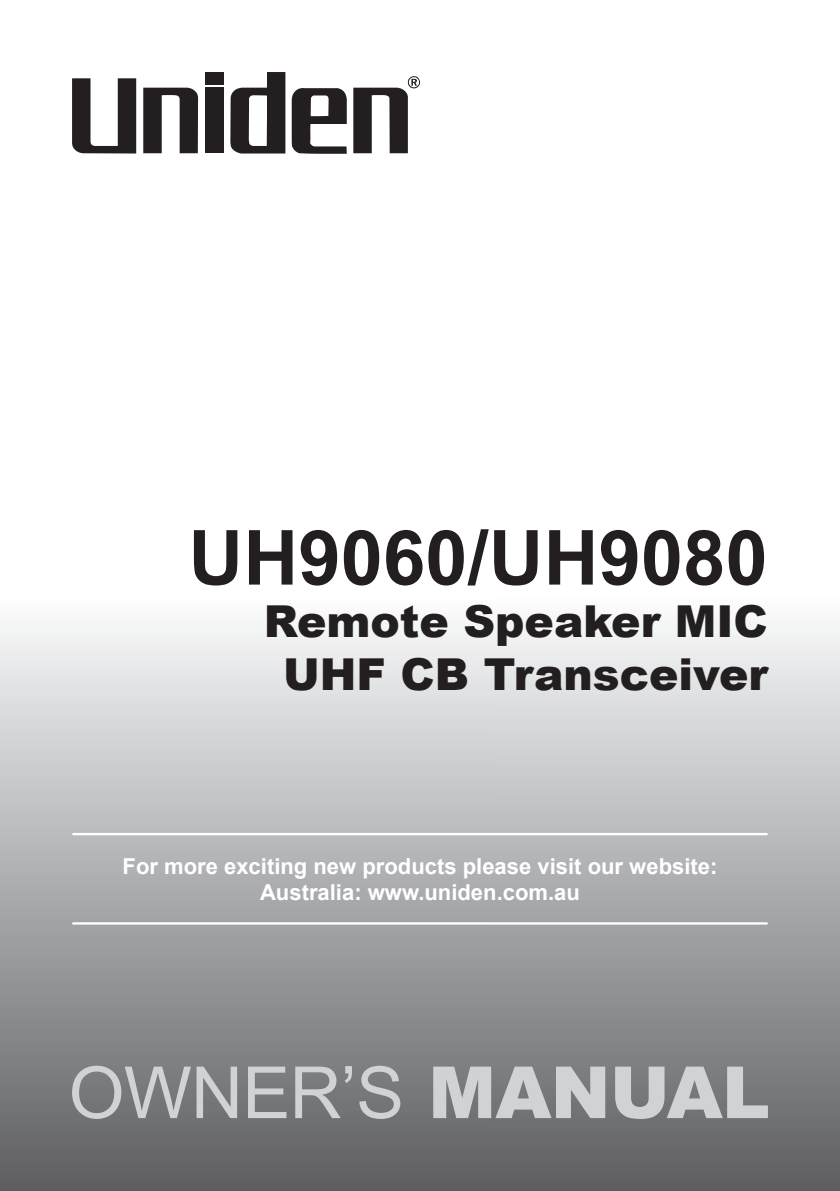
<style>
.page{position:relative;width:840px;height:1191px;background:#fff}
.page>*{position:absolute;margin:0;border:0;box-sizing:border-box;transform-origin:0 0}
.t1{font:700 76px "Arial";color:#231f20}
.t2{font:900 44px/52.8px "Arial";color:#231f20;text-align:center}
.t3{font:700 22px/26.4px "Arial";color:#fff;text-align:center}
</style>
<div class="page">
<img style="left:0;top:626px;width:489px;height:565px">
<img style="left:489px;top:625px;width:350px;height:566px">
<img style="left:81px;top:72px;width:327px;height:82px">
<svg style="left:72px;top:1065px;width:695px;height:54px;background:#9d9fa1"></svg>
<hr style="left:73px;top:833px;width:693px;height:2px;background:#fff">
<hr style="left:73px;top:922px;width:693px;height:2px;background:#fff">
<svg style="left:230px;top:72px;width:55px;height:81px"></svg>
<svg style="left:291px;top:88px;width:55px;height:66px"></svg>
<svg style="left:353px;top:76px;width:67px;height:77px"></svg>
<div style="left:205px;top:72px;width:18px;height:13px;background:#231f20"></div>
<svg style="left:143px;top:88px;width:55px;height:65px"></svg>
<svg style="left:72px;top:78px;width:64px;height:75px"></svg>
<div style="left:205px;top:88px;width:18px;height:65px;background:#231f20"></div>
<h1 class="t1" style="left:188px;top:507px;width:580px">UH9060/UH9080</h1>
<h2 class="t2" style="left:264px;top:594px;width:505px">Remote Speaker MIC<br>UHF CB Transceiver</h2>
<p class="t3" style="left:122px;top:853px;width:596px">For more exciting new products please visit our website:<br>Australia: www.uniden.com.au</p>
</div>
